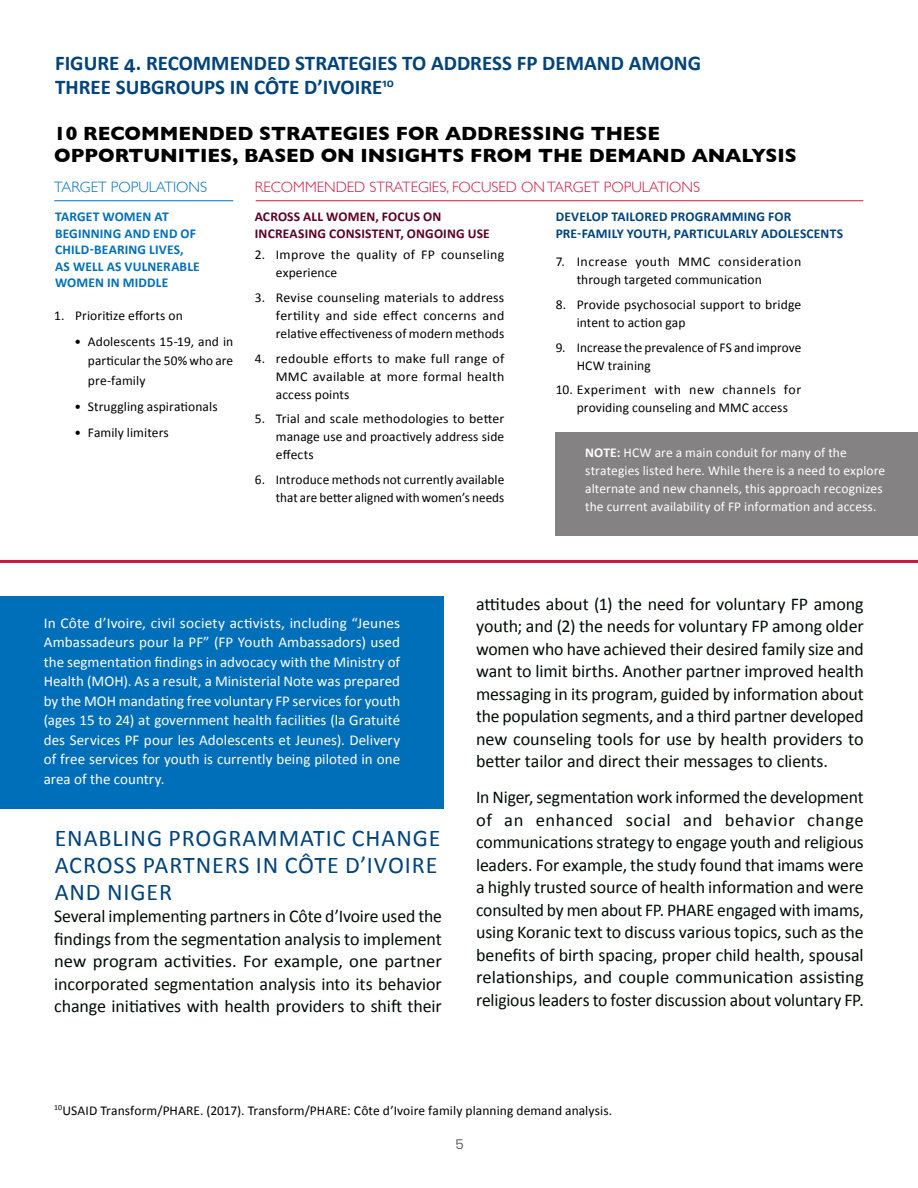
<style>
.page{position:relative;width:918px;height:1188px;background:#fff}
.page>*{position:absolute;margin:0;border:0;box-sizing:border-box;transform-origin:0 0}
.t1{font:24px/27px "Calibri";letter-spacing:.04em;color:#00437b}
.t2{font:700 21px/24px "Calibri";color:#00437b}
.t3{font:700 19.5px/22.5px "Gill Sans";color:#000}
.t4{font:18px/22.5px "Calibri";letter-spacing:-.01em;color:#010c03;text-align:justify}
.t5{font:15px/19.5px "Calibri";color:#fff;text-align:justify}
.t6{font:300 15px "Gill Sans";color:#cd163f}
.t7{font:300 15px "Gill Sans";color:#006fb9}
.t8{font:13.5px/18px "Calibri";letter-spacing:.01em;color:#000;text-align:justify}
.t9{font:13.5px/18px "Calibri";letter-spacing:.005em;color:#fff}
.t10{font:700 13.5px/16.5px "Calibri";letter-spacing:.01em;color:#006fb9}
.t11{font:700 13.5px/16.5px "Calibri";letter-spacing:.01em;color:#00437b}
.t12{font:700 13.5px/16.5px "Calibri";letter-spacing:.01em;color:#5d0024}
.t13{font:300 13.5px "Poppins";color:#414042}
.s1{font-weight:700}
</style>
<div class="page">
<div style="left:556px;top:432px;width:362px;height:103px;background:#858283"></div>
<hr style="left:256px;top:200px;width:607px;height:1px;background:#cd163f">
<hr style="left:54px;top:200px;width:179px;height:1px;background:#006fb9">
<div style="left:0;top:596px;width:444px;height:213px;background:#006fb9"></div>
<hr style="left:0;top:560px;width:918px;height:3px;background:#cd163f">
<p class="t2" style="left:55px;top:50px;width:648px">FIGURE 4. RECOMMENDED STRATEGIES TO ADDRESS FP DEMAND AMONG<br>THREE SUBGROUPS IN CÔTE D’IVOIRE<sup>10</sup></p>
<p class="t3" style="left:54px;top:122px;width:744px">10 RECOMMENDED STRATEGIES FOR ADDRESSING THESE<br>OPPORTUNITIES, BASED ON INSIGHTS FROM THE DEMAND ANALYSIS</p>
<p class="t7" style="left:54px;top:175px;width:154px">TARGET POPULATIONS</p>
<p class="t6" style="left:255px;top:175px;width:447px">RECOMMENDED STRATEGIES, FOCUSED ON TARGET POPULATIONS</p>
<p class="t10" style="left:55px;top:208px;width:146px">TARGET WOMEN AT<br>BEGINNING AND END OF<br>CHILD-BEARING LIVES,<br>AS WELL AS VULNERABLE<br>WOMEN IN MIDDLE</p>
<p class="t12" style="left:255px;top:208px;width:236px">ACROSS ALL WOMEN, FOCUS ON<br>INCREASING CONSISTENT, ONGOING USE</p>
<p class="t11" style="left:556px;top:208px;width:289px">DEVELOP TAILORED PROGRAMMING FOR<br>PRE-FAMILY YOUTH, PARTICULARLY ADOLESCENTS</p>
<p class="t8" style="left:54px;top:306px;width:130px">1. Prioritize efforts on</p>
<p class="t8" style="left:88px;top:331px;width:147px;line-height:19.5px;text-indent:-14px">• Adolescents 15-19, and in particular the 50% who are pre-family</p>
<p class="t8" style="left:74px;top:397px;width:145px">• Struggling aspirationals</p>
<p class="t8" style="left:74px;top:423px;width:96px">• Family limiters</p>
<p class="t8" style="left:276px;top:245px;width:230px;text-indent:-21px">2. Improve the quality of FP counseling experience</p>
<p class="t8" style="left:276px;top:288px;width:230px;text-indent:-21px">3. Revise counseling materials to address fertility and side effect concerns and relative effectiveness of modern methods</p>
<p class="t8" style="left:276px;top:349px;width:230px;text-indent:-21px">4. redouble efforts to make full range of MMC available at more formal health access points</p>
<p class="t8" style="left:276px;top:409px;width:230px;text-indent:-21px">5. Trial and scale methodologies to better manage use and proactively address side effects</p>
<p class="t8" style="left:255px;top:470px;width:251px;text-align:right">6. Introduce methods not currently available that are better aligned with women’s needs</p>
<p class="t8" style="left:577px;top:252px;width:226px;text-indent:-21px">7. Increase youth MMC consideration through targeted communication</p>
<p class="t8" style="left:577px;top:295px;width:226px;text-indent:-21px">8. Provide psychosocial support to bridge intent to action gap</p>
<p class="t8" style="left:577px;top:338px;width:226px;text-indent:-21px">9. Increase the prevalence of FS and improve<br>HCW training</p>
<p class="t8" style="left:556px;top:380px;width:247px;text-align:center">10. Experiment with new channels for providing counseling and MMC access</p>
<p class="t9" style="left:585px;top:443px;width:302px"><span class="s1">NOTE:</span> HCW are a main conduit for many of the strategies listed here. While there is a need to explore alternate and new channels, this approach recognizes the current availability of FP information and access.</p>
<p class="t5" style="left:44px;top:613px;width:358px">In Côte d’Ivoire, civil society activists, including “Jeunes Ambassadeurs pour la PF” (FP Youth Ambassadors) used the segmentation findings in advocacy with the Ministry of Health (MOH). As a result, a Ministerial Note was prepared by the MOH mandating free voluntary FP services for youth (ages 15 to 24) at government health facilities (la Gratuité des Services PF pour les Adolescents et Jeunes). Delivery of free services for youth is currently being piloted in one area of the country.</p>
<h1 class="t1" style="left:55px;top:824px;width:387px">ENABLING PROGRAMMATIC CHANGE<br>ACROSS PARTNERS IN CÔTE D’IVOIRE<br>AND NIGER</h1>
<p class="t4" style="left:54px;top:904px;width:389px">Several implementing partners in Côte d’Ivoire used the findings from the segmentation analysis to implement new program activities. For example, one partner incorporated segmentation analysis into its behavior change initiatives with health providers to shift their</p>
<p class="t4" style="left:476px;top:592px;width:389px">attitudes about (1) the need for voluntary FP among youth; and (2) the needs for voluntary FP among older women who have achieved their desired family size and want to limit births. Another partner improved health messaging in its program, guided by information about the population segments, and a third partner developed new counseling tools for use by health providers to better tailor and direct their messages to clients.</p>
<p class="t4" style="left:476px;top:786px;width:389px">In Niger, segmentation work informed the development of an enhanced social and behavior change communications strategy to engage youth and religious leaders. For example, the study found that imams were a highly trusted source of health information and were consulted by men about FP. PHARE engaged with imams, using Koranic text to discuss various topics, such as the benefits of birth spacing, proper child health, spousal relationships, and couple communication assisting religious leaders to foster discussion about voluntary FP.</p>
<p class="t8" style="left:54px;top:1101px;width:559px"><sup>10</sup>USAID Transform/PHARE. (2017). Transform/PHARE: Côte d’Ivoire family planning demand analysis.</p>
<p class="t13" style="left:455px;top:1136px;width:10px">5</p>
</div>
